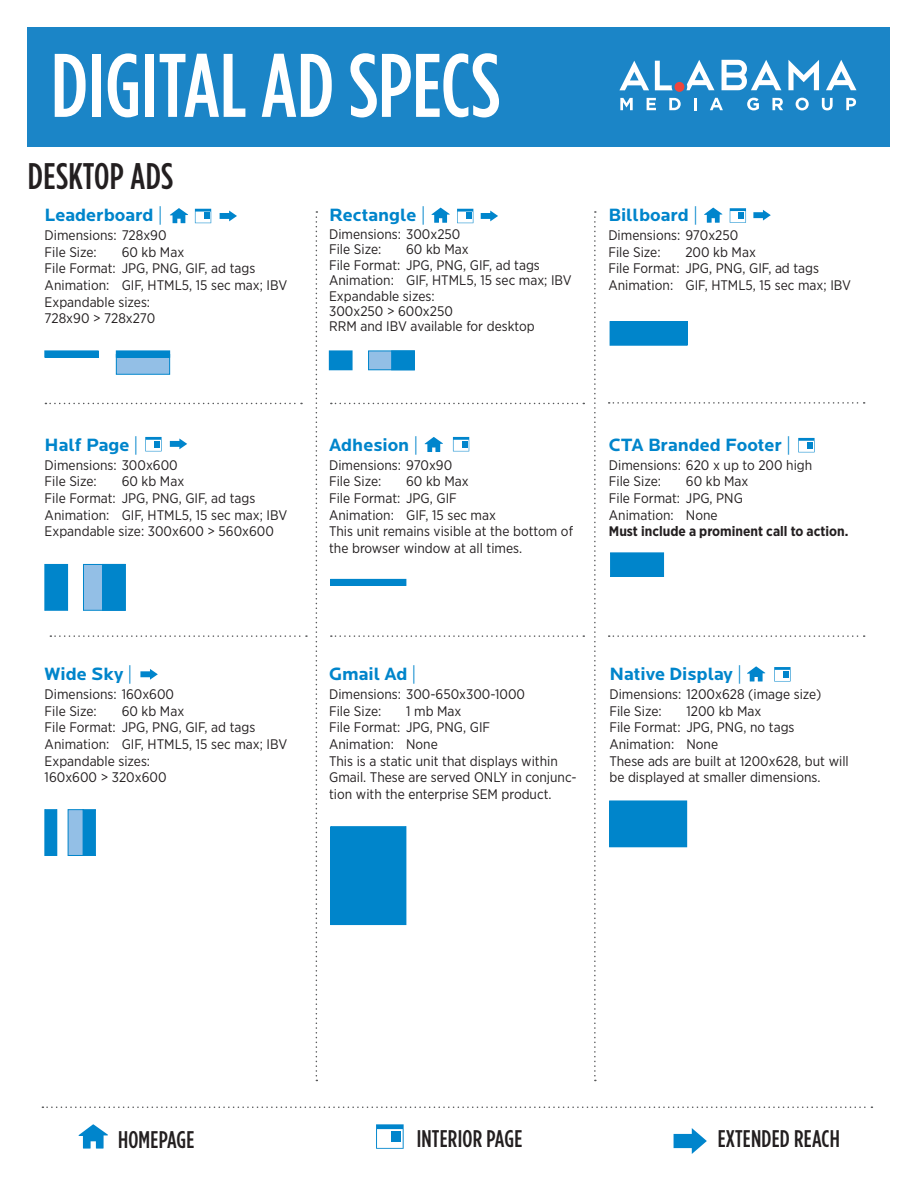
<style>
.page{position:relative;width:918px;height:1188px;background:#fff}
.page>*{position:absolute;margin:0;border:0;box-sizing:border-box;transform-origin:0 0}
.t1{font:500 90px "Gotham Condensed";color:#fff}
.t2{font:500 84.75px "Gotham Condensed";letter-spacing:.01em;color:#fff}
.t3{font:500 37.05px "Gotham Condensed";letter-spacing:.01em;color:#231f20}
.t4{font:500 24px "Gotham Condensed";letter-spacing:.01em;color:#231f20}
.t5{font:700 18.45px "Locator";color:#0085cb}
.t6{font:13.8px/16.6px "Gotham Narrow";color:#231f20}
.s1{font-weight:300}
.s2{font-weight:700}
</style>
<div class="page">
<div style="left:28px;top:27px;width:862px;height:120px;background:#1b85c7"></div>
<svg style="left:316px;top:211px;width:1px;height:870px"></svg>
<svg style="left:594px;top:211px;width:2px;height:870px"></svg>
<div style="left:45px;top:351px;width:53px;height:6px;background:#0085cb"></div>
<div style="left:116px;top:354px;width:54px;height:20px;background:#93bfe6"></div>
<div style="left:116px;top:354px;width:54px;height:20px;border:1px solid #0085cb"></div>
<div style="left:116px;top:351px;width:54px;height:6px;background:#0085cb"></div>
<div style="left:331px;top:579px;width:75px;height:6px;background:#0085cb"></div>
<div style="left:331px;top:579px;width:75px;height:7px;border:1px solid #0085cb"></div>
<div style="left:331px;top:827px;width:75px;height:98px;background:#0085cb"></div>
<div style="left:331px;top:826px;width:75px;height:99px;border:1px solid #0085cb"></div>
<div style="left:611px;top:553px;width:53px;height:23px;background:#0085cb"></div>
<div style="left:610px;top:553px;width:54px;height:24px;border:1px solid #0085cb"></div>
<div style="left:329px;top:351px;width:23px;height:19px;background:#0085cb"></div>
<div style="left:369px;top:351px;width:45px;height:19px;background:#93bfe6"></div>
<div style="left:368px;top:351px;width:47px;height:19px;border:1px solid #0085cb"></div>
<div style="left:392px;top:351px;width:22px;height:19px;background:#0085cb"></div>
<div style="left:391px;top:351px;width:24px;height:19px;border:1px solid #0085cb"></div>
<div style="left:45px;top:810px;width:12px;height:45px;background:#0085cb"></div>
<div style="left:45px;top:809px;width:12px;height:47px;border:1px solid #0085cb"></div>
<div style="left:68px;top:810px;width:15px;height:45px;background:#93bfe6"></div>
<div style="left:83px;top:810px;width:12px;height:45px;background:#0085cb"></div>
<div style="left:83px;top:809px;width:13px;height:47px;border:1px solid #0085cb"></div>
<div style="left:45px;top:564px;width:23px;height:46px;background:#0085cb"></div>
<div style="left:83px;top:564px;width:42px;height:46px;background:#93bfe6"></div>
<div style="left:83px;top:564px;width:42px;height:46px;border:1px solid #0085cb"></div>
<div style="left:103px;top:564px;width:22px;height:46px;background:#0085cb"></div>
<div style="left:102px;top:564px;width:23px;height:46px;border:1px solid #0085cb"></div>
<svg style="left:45px;top:403px;width:257px;height:1px"></svg>
<svg style="left:331px;top:403px;width:253px;height:1px"></svg>
<svg style="left:609px;top:402px;width:256px;height:2px"></svg>
<svg style="left:609px;top:635px;width:256px;height:2px"></svg>
<svg style="left:331px;top:635px;width:253px;height:2px"></svg>
<svg style="left:42px;top:1106px;width:830px;height:2px"></svg>
<svg style="left:50px;top:635px;width:257px;height:2px"></svg>
<div style="left:610px;top:322px;width:77px;height:23px;background:#0085cb"></div>
<div style="left:610px;top:321px;width:77px;height:24px;border:1px solid #0085cb"></div>
<div style="left:610px;top:801px;width:77px;height:46px;background:#0085cb"></div>
<svg style="left:79px;top:1124px;width:29px;height:25px"></svg>
<svg style="left:170px;top:208px;width:18px;height:15px"></svg>
<svg style="left:431px;top:208px;width:19px;height:15px"></svg>
<svg style="left:704px;top:208px;width:18px;height:15px"></svg>
<svg style="left:425px;top:437px;width:18px;height:15px"></svg>
<svg style="left:747px;top:666px;width:18px;height:15px"></svg>
<svg style="left:376px;top:1124px;width:28px;height:25px"></svg>
<div style="left:391px;top:1131px;width:10px;height:11px;background:#0085cc"></div>
<svg style="left:195px;top:209px;width:16px;height:14px"></svg>
<svg style="left:457px;top:209px;width:16px;height:14px"></svg>
<svg style="left:453px;top:437px;width:16px;height:14px"></svg>
<svg style="left:774px;top:667px;width:17px;height:14px"></svg>
<svg style="left:730px;top:208px;width:16px;height:15px"></svg>
<div style="left:738px;top:212px;width:6px;height:7px;background:#0085cc"></div>
<svg style="left:798px;top:438px;width:17px;height:14px"></svg>
<svg style="left:145px;top:437px;width:17px;height:14px"></svg>
<svg style="left:674px;top:1128px;width:33px;height:26px"></svg>
<svg style="left:220px;top:211px;width:17px;height:10px"></svg>
<svg style="left:170px;top:438px;width:17px;height:11px"></svg>
<svg style="left:140px;top:669px;width:18px;height:11px"></svg>
<svg style="left:481px;top:211px;width:17px;height:10px"></svg>
<svg style="left:753px;top:210px;width:18px;height:11px"></svg>
<div style="left:675px;top:82px;width:9px;height:10px;background:#ef463c;border-radius:50%"></div>
<svg style="left:722px;top:60px;width:59px;height:30px"></svg>
<svg style="left:788px;top:60px;width:31px;height:30px"></svg>
<svg style="left:826px;top:60px;width:30px;height:30px"></svg>
<svg style="left:619px;top:61px;width:30px;height:29px"></svg>
<svg style="left:686px;top:60px;width:28px;height:30px"></svg>
<svg style="left:655px;top:61px;width:18px;height:29px"></svg>
<svg style="left:620px;top:98px;width:13px;height:12px"></svg>
<svg style="left:647px;top:98px;width:9px;height:12px"></svg>
<svg style="left:669px;top:98px;width:12px;height:12px"></svg>
<svg style="left:694px;top:98px;width:3px;height:12px"></svg>
<svg style="left:710px;top:98px;width:13px;height:12px"></svg>
<svg style="left:747px;top:98px;width:12px;height:12px"></svg>
<svg style="left:772px;top:98px;width:11px;height:12px"></svg>
<svg style="left:796px;top:98px;width:13px;height:12px"></svg>
<svg style="left:822px;top:98px;width:11px;height:12px"></svg>
<svg style="left:846px;top:98px;width:10px;height:12px"></svg>
<p class="t2" style="left:45px;top:31px;width:438px">DIGITAL AD SPECS</p>
<h1 class="t1" style="left:51px;top:36px;width:451px">DIGITAL AD SPECS</h1>
<p class="t3" style="left:28px;top:154px;width:147px">DESKTOP ADS</p>
<p class="t5" style="left:45px;top:205px;width:120px">Leaderboard <span class="s1">|</span></p>
<p class="t6" style="left:45px;top:227px;width:123px">Dimensions: 728x90<br>File Size:</p>
<p class="t6" style="left:45px;top:243px;width:244px;text-indent:77px">60 kb Max<br>File Format: JPG, PNG, GIF, ad tags<br>Animation: GIF, HTML5, 15 sec max; IBV<br>Expandable sizes:<br>728x90 &gt; 728x270</p>
<p class="t5" style="left:329px;top:205px;width:98px">Rectangle <span class="s1">|</span></p>
<p class="t6" style="left:329px;top:226px;width:133px;line-height:15.5px">Dimensions: 300x250<br>File Size:</p>
<p class="t6" style="left:329px;top:242px;width:244px;line-height:15.5px;text-indent:77px">60 kb Max<br>File Format: JPG, PNG, GIF, ad tags<br>Animation: GIF, HTML5, 15 sec max; IBV<br>Expandable sizes:<br>300x250 &gt; 600x250<br>RRM and IBV available for desktop</p>
<p class="t5" style="left:608px;top:205px;width:91px">Billboard <span class="s1">|</span></p>
<p class="t6" style="left:608px;top:227px;width:131px">Dimensions: 970x250<br>File Size:</p>
<p class="t6" style="left:608px;top:243px;width:244px;text-indent:77px">200 kb Max<br>File Format: JPG, PNG, GIF, ad tags<br>Animation: GIF, HTML5, 15 sec max; IBV</p>
<p class="t5" style="left:45px;top:434px;width:95px">Half Page <span class="s1">|</span></p>
<p class="t6" style="left:45px;top:456px;width:135px">Dimensions: 300x600<br>File Size:</p>
<p class="t6" style="left:45px;top:473px;width:244px;text-indent:77px">60 kb Max<br>File Format: JPG, PNG, GIF, ad tags<br>Animation: GIF, HTML5, 15 sec max; IBV<br>Expandable size: 300x600 &gt; 560x600</p>
<p class="t5" style="left:329px;top:434px;width:91px">Adhesion <span class="s1">|</span></p>
<p class="t6" style="left:329px;top:456px;width:125px">Dimensions: 970x90<br>File Size:</p>
<p class="t6" style="left:329px;top:473px;width:245px;text-indent:77px">60 kb Max<br>File Format: JPG, GIF<br>Animation: GIF, 15 sec max<br>This unit remains visible at the bottom of the browser window at all times.</p>
<p class="t5" style="left:609px;top:434px;width:184px">CTA Branded Footer <span class="s1">|</span></p>
<p class="t6" style="left:609px;top:456px;width:205px">Dimensions: 620 x up to 200 high<br>File Size:</p>
<p class="t6" style="left:609px;top:473px;width:241px;text-indent:77px">60 kb Max<br>File Format: JPG, PNG<br>Animation: None<br><span class="s2">Must include a prominent call to action.</span></p>
<p class="t5" style="left:45px;top:664px;width:89px">Wide Sky <span class="s1">|</span></p>
<p class="t6" style="left:45px;top:686px;width:131px">Dimensions: 160x600<br>File Size:</p>
<p class="t6" style="left:45px;top:702px;width:244px;text-indent:77px">60 kb Max<br>File Format: JPG, PNG, GIF, ad tags<br>Animation: GIF, HTML5, 15 sec max; IBV<br>Expandable sizes:<br>160x600 &gt; 320x600</p>
<p class="t5" style="left:329px;top:664px;width:89px">Gmail Ad <span class="s1">|</span></p>
<p class="t6" style="left:329px;top:686px;width:197px">Dimensions: 300-650x300-1000<br>File Size:</p>
<p class="t6" style="left:329px;top:702px;width:249px;text-indent:77px">1 mb Max<br>File Format: JPG, PNG, GIF<br>Animation: None<br>This is a static unit that displays within<br>Gmail. These are served ONLY in conjunc&shy;tion with the enterprise SEM product.</p>
<p class="t5" style="left:609px;top:664px;width:134px">Native Display <span class="s1">|</span></p>
<p class="t6" style="left:609px;top:686px;width:213px">Dimensions: 1200x628 (image size)<br>File Size:</p>
<p class="t6" style="left:609px;top:702px;width:241px;text-indent:77px">1200 kb Max<br>File Format: JPG, PNG, no tags<br>Animation: None<br>These ads are built at 1200x628, but will be displayed at smaller dimensions.</p>
<p class="t4" style="left:118px;top:1125px;width:78px">HOMEPAGE</p>
<p class="t4" style="left:417px;top:1125px;width:107px">INTERIOR PAGE</p>
<p class="t4" style="left:718px;top:1125px;width:124px">EXTENDED REACH</p>
</div>
